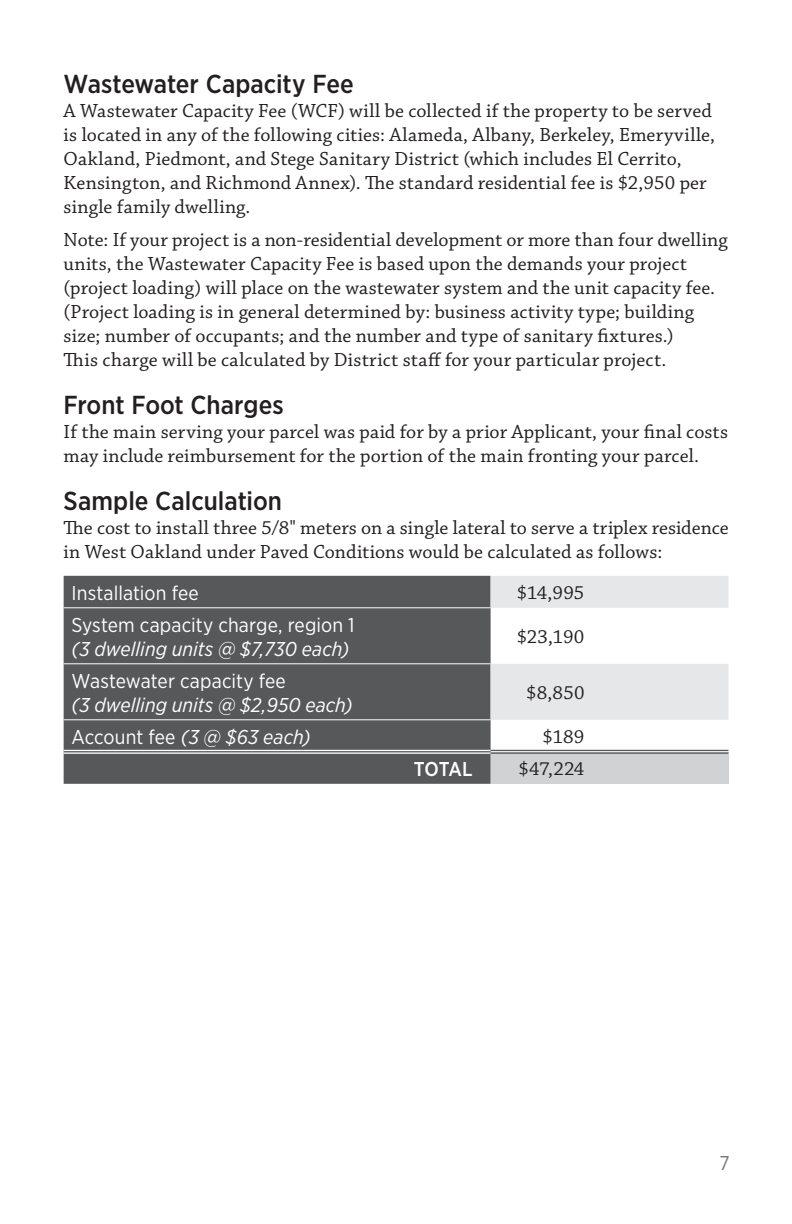
<style>
.page{position:relative;width:792px;height:1224px;background:#fff}
.page>*{position:absolute;margin:0;border:0;box-sizing:border-box;transform-origin:0 0}
.Heads{font:500 26px "Gotham Narrow";color:#231f20}
.Text{font:20px/24px "Chaparral Pro";letter-spacing:.005em;color:#231f20}
.Table_Heads{font:italic 20px "Gotham Narrow";letter-spacing:.005em;color:#fff}
.Table_Heads-2{font:20px "Gotham Narrow";letter-spacing:.005em;color:#fff}
.Table_Text{font:20px "Chaparral Pro";letter-spacing:.005em;color:#231f20}
.Table_Heads-3{font:500 20px "Gotham Narrow";letter-spacing:-.01em;color:#fff}
.Page_Numbers{font:20px "Gotham Narrow";color:#76787b}
.s1{font-style:normal}
</style>
<div class="page">
<div style="left:64px;top:576px;width:427px;height:208px;background:#57585a"></div>
<svg style="left:491px;top:576px;width:237px;height:144px"></svg>
<div style="left:491px;top:752px;width:237px;height:32px;background:#d1d2d4"></div>
<hr style="left:64px;top:663px;width:427px;height:1px;background:#fff">
<hr style="left:64px;top:719px;width:427px;height:1px;background:#fff">
<hr style="left:64px;top:607px;width:427px;height:1px;background:#fff">
<hr style="left:64px;top:750px;width:427px;height:1px;background:#fff">
<hr style="left:64px;top:752px;width:427px;height:2px;background:#fff">
<hr style="left:491px;top:750px;width:237px;height:1px;background:#57585a">
<hr style="left:491px;top:752px;width:237px;height:2px;background:#57585a">
<p class="Heads" style="left:64px;top:67px;width:292px">Wastewater Capacity Fee</p>
<p class="Text" style="left:64px;top:99px;width:653px">A Wastewater Capacity Fee (WCF) will be collected if the property to be served is located in any of the following cities: Alameda, Albany, Berkeley, Emeryville, Oakland, Piedmont, and Stege Sanitary District (which includes El Cerrito, Kensington, and Richmond Annex). The standard residential fee is $2,950 per single family dwelling.</p>
<p class="Text" style="left:64px;top:228px;width:666px">Note: If your project is a non-residential development or more than four dwelling units, the Wastewater Capacity Fee is based upon the demands your project (project loading) will place on the wastewater system and the unit capacity fee. (Project loading is in general determined by: business activity type; building size; number of occupants; and the number and type of sanitary fixtures.)<br>This charge will be calculated by District staff for your particular project.</p>
<p class="Heads" style="left:64px;top:388px;width:222px">Front Foot Charges</p>
<p class="Text" style="left:64px;top:420px;width:666px">If the main serving your parcel was paid for by a prior Applicant, your final costs may include reimbursement for the portion of the main fronting your parcel.</p>
<p class="Heads" style="left:64px;top:484px;width:220px">Sample Calculation</p>
<p class="Text" style="left:64px;top:516px;width:667px">The cost to install three 5/8" meters on a single lateral to serve a triplex residence in West Oakland under Paved Conditions would be calculated as follows:</p>
<p class="Table_Heads-2" style="left:72px;top:580px;width:129px">Installation fee</p>
<p class="Table_Text" style="left:517px;top:582px;width:69px">$14,995</p>
<p class="Table_Heads-2" style="left:72px;top:612px;width:285px">System capacity charge, region 1</p>
<p class="Table_Heads" style="left:72px;top:636px;width:279px">(3 dwelling units @ $7,730 each)</p>
<p class="Table_Text" style="left:517px;top:626px;width:69px">$23,190</p>
<p class="Table_Heads-2" style="left:72px;top:668px;width:216px">Wastewater capacity fee</p>
<p class="Table_Heads" style="left:72px;top:692px;width:283px">(3 dwelling units @ $2,950 each)</p>
<p class="Table_Text" style="left:526px;top:682px;width:60px">$8,850</p>
<p class="Table_Heads" style="left:72px;top:724px;width:240px"><span class="s1">Account fee</span> (3 @ $63 each)</p>
<p class="Table_Text" style="left:543px;top:726px;width:43px">$189</p>
<p class="Table_Heads-3" style="left:414px;top:756px;width:60px">TOTAL</p>
<p class="Table_Text" style="left:518px;top:758px;width:68px">$47,224</p>
<p class="Page_Numbers" style="left:719px;top:1151px;width:12px">7</p>
</div>
